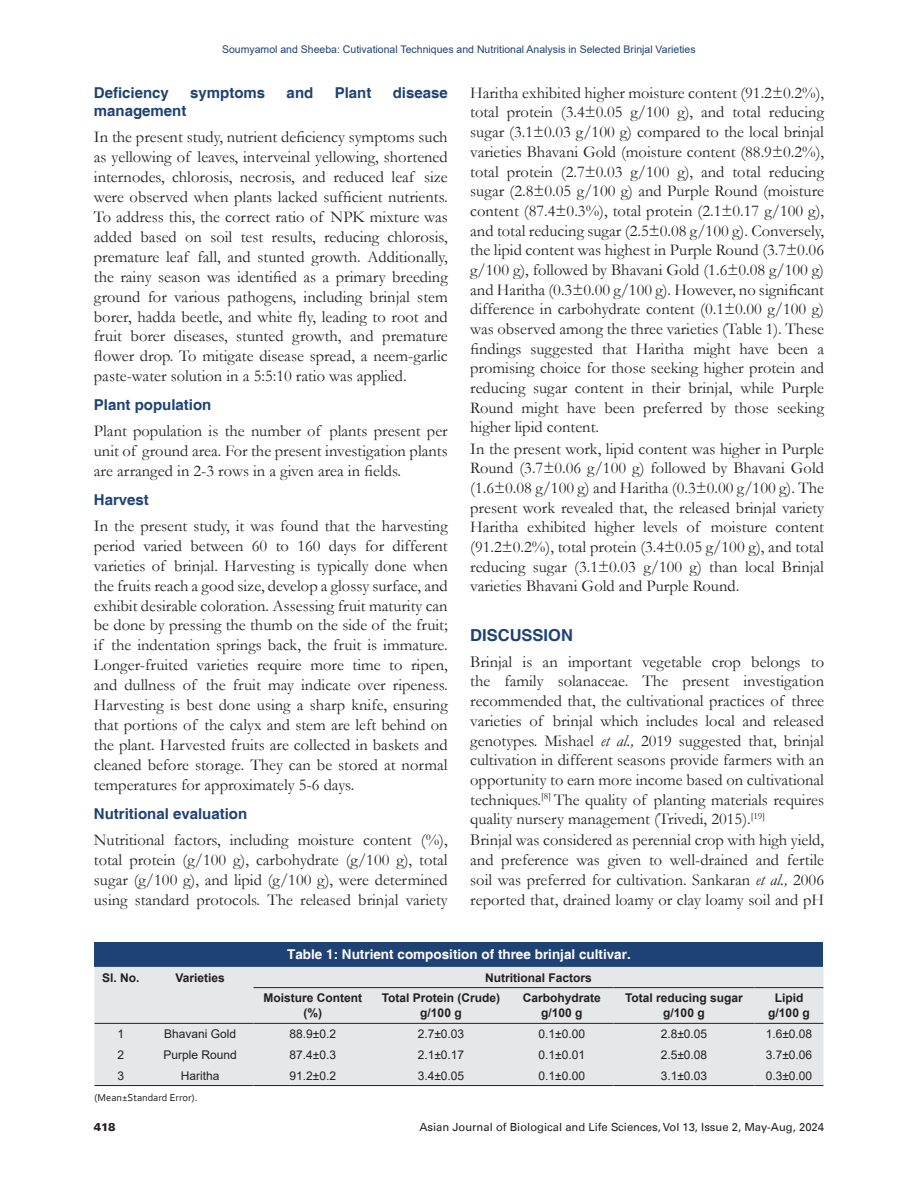
<style>
.page{position:relative;width:918px;height:1188px;background:#fff}
.page>*{position:absolute;margin:0;border:0;box-sizing:border-box;transform-origin:0 0}
.Body_Text{font:16.5px/19.6px "Garamond";color:#231f20;text-align:justify}
.t1{font:700 16.5px "Helvetica";color:#1e4273}
.t2{font:700 15px "Helvetica";color:#1e4273}
.Table_Caption{font:700 13.5px "Helvetica";color:#fff}
.Tb_Txt{font:12px "Arial";color:#231f20}
.TCH{font:700 12px/15px "Arial";color:#231f20;text-align:center}
.t3{font:11.25px "Univers LT";color:#231f20}
.t4{font:900 11.25px "Univers LT";color:#231f20}
.t5{font:10.5px "Arial";color:#1e4273}
.Table_leg{font:10.5px "Corbel";color:#231f20}
.s1{font-style:italic}
</style>
<div class="page">
<div style="left:94px;top:943px;width:730px;height:24px;background:#1e4273"></div>
<div style="left:94px;top:967px;width:730px;height:118px;background:#e6e7e9"></div>
<hr style="left:254px;top:987px;width:118px;height:1px;background:#231f20">
<hr style="left:372px;top:987px;width:138px;height:1px;background:#231f20">
<hr style="left:510px;top:987px;width:104px;height:1px;background:#231f20">
<hr style="left:614px;top:987px;width:140px;height:1px;background:#231f20">
<hr style="left:754px;top:987px;width:70px;height:1px;background:#231f20">
<hr style="left:94px;top:1085px;width:53px;height:1px;background:#231f20">
<hr style="left:147px;top:1085px;width:107px;height:1px;background:#231f20">
<hr style="left:254px;top:1085px;width:118px;height:1px;background:#231f20">
<hr style="left:372px;top:1085px;width:138px;height:1px;background:#231f20">
<hr style="left:510px;top:1085px;width:104px;height:1px;background:#231f20">
<hr style="left:614px;top:1085px;width:140px;height:1px;background:#231f20">
<hr style="left:754px;top:1085px;width:70px;height:1px;background:#231f20">
<hr style="left:94px;top:1023px;width:53px;height:1px;background:#231f20">
<hr style="left:147px;top:1023px;width:107px;height:1px;background:#231f20">
<hr style="left:254px;top:1023px;width:118px;height:1px;background:#231f20">
<hr style="left:372px;top:1023px;width:138px;height:1px;background:#231f20">
<hr style="left:510px;top:1023px;width:104px;height:1px;background:#231f20">
<hr style="left:614px;top:1023px;width:140px;height:1px;background:#231f20">
<hr style="left:754px;top:1023px;width:70px;height:1px;background:#231f20">
<p class="t5" style="left:222px;top:42px;width:475px">Soumyamol and Sheeba: Cutivational Techniques and Nutritional Analysis in Selected Brinjal Varieties</p>
<h2 class="t2" style="left:94px;top:83px;width:77px">Deficiency</h2>
<h2 class="t2" style="left:190px;top:83px;width:77px">symptoms</h2>
<h2 class="t2" style="left:287px;top:83px;width:28px">and</h2>
<h2 class="t2" style="left:335px;top:83px;width:38px">Plant</h2>
<h2 class="t2" style="left:393px;top:83px;width:57px">disease</h2>
<h2 class="t2" style="left:94px;top:102px;width:94px">management</h2>
<p class="Body_Text" style="left:94px;top:127px;width:355px">In the present study, nutrient deficiency symptoms such as yellowing of leaves, interveinal yellowing, shortened internodes, chlorosis, necrosis, and reduced leaf size were observed when plants lacked sufficient nutrients.<br>To address this, the correct ratio of NPK mixture was added based on soil test results, reducing chlorosis, premature leaf fall, and stunted growth. Additionally, the rainy season was identified as a primary breeding ground for various pathogens, including brinjal stem borer, hadda beetle, and white fly, leading to root and fruit borer diseases, stunted growth, and premature flower drop. To mitigate disease spread, a neem-garlic paste-water solution in a 5:5:10 ratio was applied.</p>
<h2 class="t2" style="left:94px;top:396px;width:119px">Plant population</h2>
<p class="Body_Text" style="left:94px;top:421px;width:355px">Plant population is the number of plants present per unit of ground area. For the present investigation plants are arranged in 2-3 rows in a given area in fields.</p>
<h2 class="t2" style="left:94px;top:491px;width:57px">Harvest</h2>
<p class="Body_Text" style="left:94px;top:515px;width:355px">In the present study, it was found that the harvesting period varied between 60 to 160 days for different varieties of brinjal. Harvesting is typically done when the fruits reach a good size, develop a glossy surface, and exhibit desirable coloration. Assessing fruit maturity can be done by pressing the thumb on the side of the fruit; if the indentation springs back, the fruit is immature.<br>Longer-fruited varieties require more time to ripen, and dullness of the fruit may indicate over ripeness.<br>Harvesting is best done using a sharp knife, ensuring that portions of the calyx and stem are left behind on the plant. Harvested fruits are collected in baskets and cleaned before storage. They can be stored at normal temperatures for approximately 5-6 days.</p>
<h2 class="t2" style="left:94px;top:804px;width:155px">Nutritional evaluation</h2>
<p class="Body_Text" style="left:94px;top:829px;width:355px">Nutritional factors, including moisture content (%), total protein (g/100 g), carbohydrate (g/100 g), total sugar (g/100 g), and lipid (g/100 g), were determined using standard protocols. The released brinjal variety</p>
<p class="Body_Text" style="left:470px;top:82px;width:355px">Haritha exhibited higher moisture content (91.2±0.2%), total protein (3.4±0.05 g/100 g), and total reducing sugar (3.1±0.03 g/100 g) compared to the local brinjal varieties Bhavani Gold (moisture content (88.9±0.2%), total protein (2.7±0.03 g/100 g), and total reducing sugar (2.8±0.05 g/100 g) and Purple Round (moisture content (87.4±0.3%), total protein (2.1±0.17 g/100 g), and total reducing sugar (2.5±0.08 g/100 g). Conversely, the lipid content was highest in Purple Round (3.7±0.06 g/100 g), followed by Bhavani Gold (1.6±0.08 g/100 g) and Haritha (0.3±0.00 g/100 g). However, no significant difference in carbohydrate content (0.1±0.00 g/100 g) was observed among the three varieties (Table 1). These findings suggested that Haritha might have been a promising choice for those seeking higher protein and reducing sugar content in their brinjal, while Purple Round might have been preferred by those seeking higher lipid content.</p>
<p class="Body_Text" style="left:470px;top:438px;width:355px">In the present work, lipid content was higher in Purple Round (3.7±0.06 g/100 g) followed by Bhavani Gold (1.6±0.08 g/100 g) and Haritha (0.3±0.00 g/100 g). The present work revealed that, the released brinjal variety Haritha exhibited higher levels of moisture content (91.2±0.2%), total protein (3.4±0.05 g/100 g), and total reducing sugar (3.1±0.03 g/100 g) than local Brinjal varieties Bhavani Gold and Purple Round.</p>
<h1 class="t1" style="left:470px;top:625px;width:104px">DISCUSSION</h1>
<p class="Body_Text" style="left:470px;top:651px;width:355px">Brinjal is an important vegetable crop belongs to the family solanaceae. The present investigation recommended that, the cultivational practices of three varieties of brinjal which includes local and released genotypes. Mishael <span class="s1">et al.,</span> 2019 suggested that, brinjal cultivation in different seasons provide farmers with an opportunity to earn more income based on cultivational techniques.<sup>[8]</sup> The quality of planting materials requires quality nursery management (Trivedi, 2015).<sup>[19]</sup></p>
<p class="Body_Text" style="left:470px;top:830px;width:355px">Brinjal was considered as perennial crop with high yield, and preference was given to well-drained and fertile soil was preferred for cultivation. Sankaran <span class="s1">et al.,</span> 2006 reported that, drained loamy or clay loamy soil and pH</p>
<p class="Table_Caption" style="left:287px;top:946px;width:345px">Table 1: Nutrient composition of three brinjal cultivar.</p>
<p class="TCH" style="left:102px;top:970px;width:39px">Sl. No.</p>
<p class="TCH" style="left:176px;top:970px;width:51px">Varieties</p>
<p class="TCH" style="left:485px;top:970px;width:108px">Nutritional Factors</p>
<p class="TCH" style="left:263px;top:991px;width:100px">Moisture Content (%)</p>
<p class="TCH" style="left:382px;top:991px;width:120px">Total Protein (Crude)</p>
<p class="TCH" style="left:523px;top:991px;width:80px">Carbohydrate</p>
<p class="TCH" style="left:541px;top:1006px;width:43px">g/100 g</p>
<p class="TCH" style="left:420px;top:1006px;width:43px">g/100 g</p>
<p class="TCH" style="left:625px;top:991px;width:119px">Total reducing sugar</p>
<p class="TCH" style="left:663px;top:1006px;width:43px">g/100 g</p>
<p class="TCH" style="left:775px;top:991px;width:30px">Lipid</p>
<p class="TCH" style="left:768px;top:1006px;width:43px">g/100 g</p>
<p class="Tb_Txt" style="left:117px;top:1026px;width:8px">1</p>
<p class="Tb_Txt" style="left:164px;top:1026px;width:74px">Bhavani Gold</p>
<p class="Tb_Txt" style="left:289px;top:1026px;width:48px">88.9±0.2</p>
<p class="Tb_Txt" style="left:418px;top:1026px;width:48px">2.7±0.03</p>
<p class="Tb_Txt" style="left:538px;top:1026px;width:48px">0.1±0.00</p>
<p class="Tb_Txt" style="left:661px;top:1026px;width:48px">2.8±0.05</p>
<p class="Tb_Txt" style="left:766px;top:1026px;width:48px">1.6±0.08</p>
<p class="Tb_Txt" style="left:117px;top:1046px;width:8px">2</p>
<p class="Tb_Txt" style="left:164px;top:1046px;width:75px">Purple Round</p>
<p class="Tb_Txt" style="left:289px;top:1046px;width:48px">87.4±0.3</p>
<p class="Tb_Txt" style="left:418px;top:1046px;width:48px">2.1±0.17</p>
<p class="Tb_Txt" style="left:538px;top:1046px;width:48px">0.1±0.01</p>
<p class="Tb_Txt" style="left:661px;top:1046px;width:48px">2.5±0.08</p>
<p class="Tb_Txt" style="left:766px;top:1046px;width:48px">3.7±0.06</p>
<p class="Tb_Txt" style="left:117px;top:1067px;width:8px">3</p>
<p class="Tb_Txt" style="left:181px;top:1067px;width:40px">Haritha</p>
<p class="Tb_Txt" style="left:289px;top:1067px;width:48px">91.2±0.2</p>
<p class="Tb_Txt" style="left:418px;top:1067px;width:48px">3.4±0.05</p>
<p class="Tb_Txt" style="left:538px;top:1067px;width:48px">0.1±0.00</p>
<p class="Tb_Txt" style="left:661px;top:1067px;width:48px">3.1±0.03</p>
<p class="Tb_Txt" style="left:766px;top:1067px;width:48px">0.3±0.00</p>
<p class="Table_leg" style="left:94px;top:1091px;width:105px">(Mean±Standard Error).</p>
<p class="t4" style="left:94px;top:1120px;width:24px">418</p>
<p class="t3" style="left:419px;top:1120px;width:406px">Asian Journal of Biological and Life Sciences, Vol 13, Issue 2, May-Aug, 2024</p>
</div>
